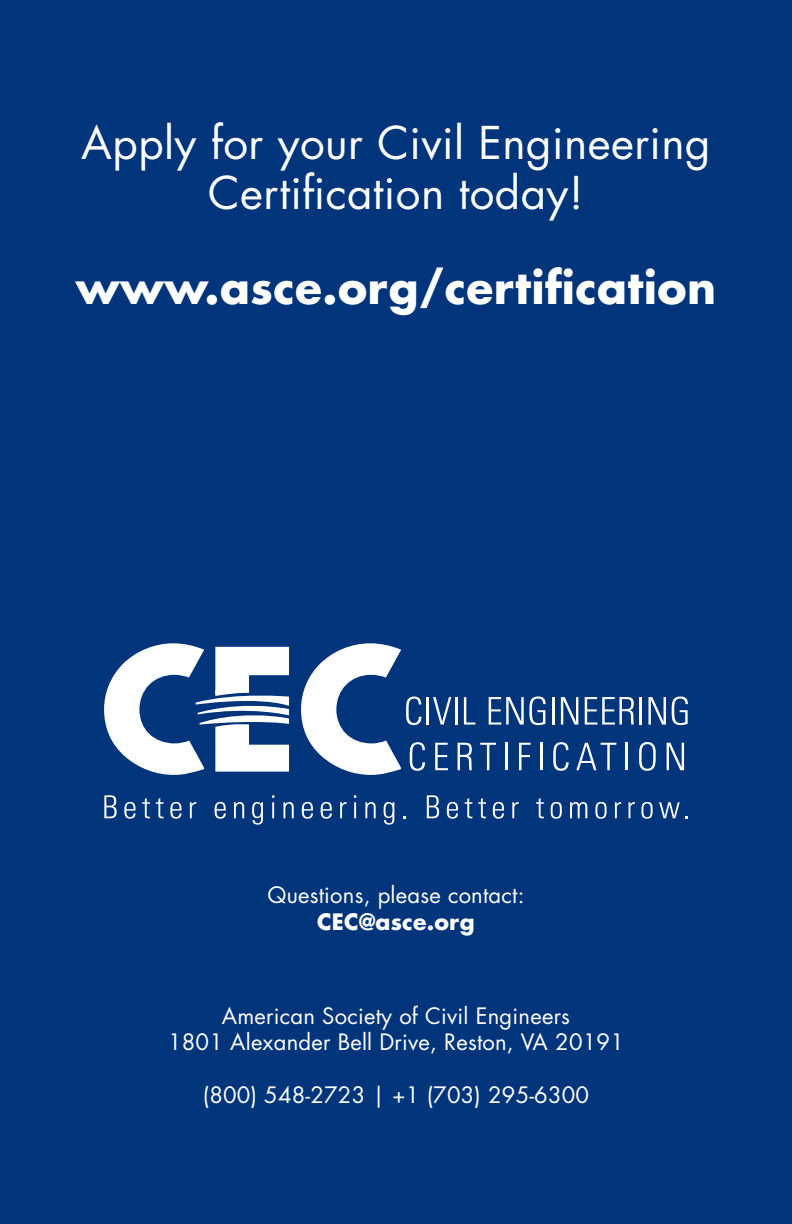
<style>
.page{position:relative;width:792px;height:1224px;background:#00357b}
.page>*{position:absolute;margin:0;border:0;box-sizing:border-box;transform-origin:0 0}
.Body_Copy{font:44px/50px "Futura Std";letter-spacing:.01em;color:#fff;text-align:center}
.Body_Copy-2{font:700 44px "Futura Std";letter-spacing:.01em;color:#fff}
.Footer_text{font:22px "Futura Std";letter-spacing:.01em;color:#fff}
.Footer_text-2{font:700 22px "Futura Std";letter-spacing:.01em;color:#fff}
</style>
<div class="page">
<svg style="left:104px;top:643px;width:185px;height:132px"></svg>
<hr style="left:427px;top:697px;width:2px;height:28px;background:#fff">
<svg style="left:433px;top:697px;width:18px;height:28px"></svg>
<hr style="left:455px;top:697px;width:3px;height:28px;background:#fff">
<svg style="left:464px;top:697px;width:11px;height:28px"></svg>
<svg style="left:489px;top:696px;width:57px;height:29px"></svg>
<hr style="left:552px;top:697px;width:2px;height:28px;background:#fff">
<svg style="left:561px;top:697px;width:17px;height:28px"></svg>
<svg style="left:585px;top:697px;width:49px;height:28px"></svg>
<hr style="left:640px;top:697px;width:2px;height:28px;background:#fff">
<svg style="left:648px;top:697px;width:18px;height:28px"></svg>
<svg style="left:672px;top:696px;width:16px;height:29px"></svg>
<svg style="left:301px;top:643px;width:124px;height:132px"></svg>
<svg style="left:435px;top:743px;width:13px;height:27px"></svg>
<svg style="left:458px;top:743px;width:14px;height:27px"></svg>
<svg style="left:480px;top:743px;width:16px;height:27px"></svg>
<hr style="left:505px;top:743px;width:3px;height:27px;background:#fff">
<svg style="left:519px;top:743px;width:12px;height:27px"></svg>
<hr style="left:540px;top:743px;width:2px;height:27px;background:#fff">
<svg style="left:553px;top:742px;width:16px;height:29px"></svg>
<svg style="left:576px;top:743px;width:40px;height:27px"></svg>
<hr style="left:626px;top:743px;width:2px;height:27px;background:#fff">
<svg style="left:639px;top:742px;width:17px;height:29px"></svg>
<svg style="left:667px;top:743px;width:17px;height:27px"></svg>
<svg style="left:104px;top:795px;width:13px;height:23px"></svg>
<svg style="left:124px;top:802px;width:11px;height:17px"></svg>
<svg style="left:142px;top:798px;width:8px;height:20px"></svg>
<svg style="left:156px;top:798px;width:8px;height:20px"></svg>
<svg style="left:170px;top:802px;width:12px;height:17px"></svg>
<svg style="left:190px;top:802px;width:6px;height:16px"></svg>
<svg style="left:215px;top:802px;width:11px;height:17px"></svg>
<svg style="left:234px;top:802px;width:10px;height:16px"></svg>
<svg style="left:252px;top:802px;width:11px;height:23px"></svg>
<svg style="left:272px;top:795px;width:2px;height:23px"></svg>
<svg style="left:283px;top:802px;width:11px;height:16px"></svg>
<svg style="left:302px;top:802px;width:11px;height:17px"></svg>
<svg style="left:321px;top:802px;width:11px;height:17px"></svg>
<svg style="left:340px;top:802px;width:6px;height:16px"></svg>
<svg style="left:354px;top:795px;width:2px;height:23px"></svg>
<svg style="left:365px;top:802px;width:11px;height:16px"></svg>
<svg style="left:384px;top:802px;width:10px;height:23px"></svg>
<svg style="left:427px;top:795px;width:12px;height:23px"></svg>
<svg style="left:447px;top:802px;width:11px;height:17px"></svg>
<svg style="left:465px;top:798px;width:7px;height:20px"></svg>
<svg style="left:478px;top:798px;width:8px;height:20px"></svg>
<svg style="left:493px;top:802px;width:11px;height:17px"></svg>
<svg style="left:512px;top:802px;width:7px;height:16px"></svg>
<svg style="left:536px;top:798px;width:8px;height:20px"></svg>
<svg style="left:551px;top:802px;width:11px;height:17px"></svg>
<svg style="left:570px;top:802px;width:17px;height:16px"></svg>
<svg style="left:595px;top:802px;width:12px;height:17px"></svg>
<svg style="left:615px;top:802px;width:6px;height:16px"></svg>
<svg style="left:628px;top:802px;width:7px;height:16px"></svg>
<svg style="left:641px;top:802px;width:12px;height:17px"></svg>
<svg style="left:659px;top:802px;width:21px;height:16px"></svg>
<p class="Body_Copy" style="left:81px;top:118px;width:631px">Apply for your Civil Engineering<br>Certification today!</p>
<p class="Body_Copy-2" style="left:76px;top:258px;width:642px">www.asce.org/certification</p>
<p class="Footer_text" style="left:267px;top:881px;width:259px">Questions, please contact:</p>
<p class="Footer_text-2" style="left:317px;top:907px;width:159px">CEC@asce.org</p>
<p class="Footer_text" style="left:222px;top:1002px;width:350px">American Society of Civil Engineers</p>
<p class="Footer_text" style="left:168px;top:1028px;width:457px">1801 Alexander Bell Drive, Reston, VA 20191</p>
<p class="Footer_text" style="left:203px;top:1081px;width:388px">(800) 548-2723 | +1 (703) 295-6300</p>
</div>
